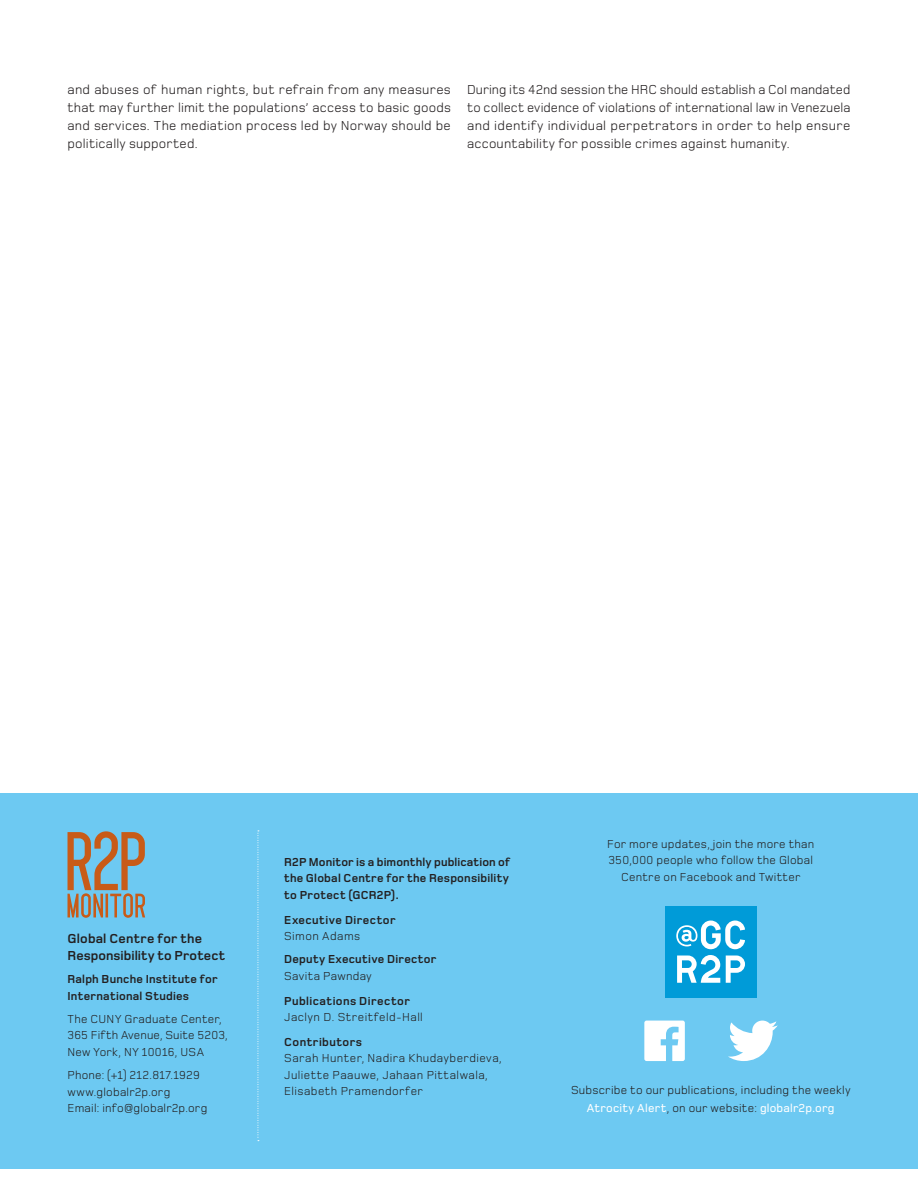
<style>
.page{position:relative;width:918px;height:1188px;background:#fff}
.page>*{position:absolute;margin:0;border:0;box-sizing:border-box;transform-origin:0 0}
.t1{font:13.5px/18px "Foundry Monoline";letter-spacing:.015em;color:#231f20;text-align:justify}
.t2{font:700 13.5px/16.5px "Foundry Monoline";letter-spacing:.01em;color:#231f20}
.t3{font:12px/16.5px "Foundry Monoline";letter-spacing:.025em;color:#231f20}
.t4{font:700 12px/16.5px "Foundry Monoline";letter-spacing:.02em;color:#231f20}
.t5{font:700 12px "Foundry Monoline";letter-spacing:.04em;color:#231f20}
.s1{font-weight:500;color:#fff}
</style>
<div class="page">
<div style="left:0;top:793px;width:918px;height:375px;background:#6dc9f2"></div>
<svg style="left:68px;top:831px;width:77px;height:87px"></svg>
<div style="left:665px;top:906px;width:92px;height:91px;background:#009bd8"></div>
<svg style="left:676px;top:921px;width:69px;height:28px"></svg>
<svg style="left:677px;top:955px;width:43px;height:28px"></svg>
<svg style="left:726px;top:956px;width:19px;height:27px"></svg>
<svg style="left:644px;top:1021px;width:41px;height:40px"></svg>
<svg style="left:728px;top:1021px;width:50px;height:40px"></svg>
<svg style="left:258px;top:831px;width:1px;height:310px"></svg>
<p class="t1" style="left:68px;top:80px;width:385px">and abuses of human rights, but refrain from any measures that may further limit the populations’ access to basic goods and services. The mediation process led by Norway should be politically supported.</p>
<p class="t1" style="left:467px;top:80px;width:385px">During its 42nd session the HRC should establish a CoI mandated to collect evidence of violations of international law in Venezuela and identify individual perpetrators in order to help ensure accountability for possible crimes against humanity.</p>
<p class="t2" style="left:68px;top:931px;width:159px">Global Centre for the<br>Responsibility to Protect</p>
<p class="t4" style="left:68px;top:971px;width:152px">Ralph Bunche Institute for<br>International Studies</p>
<p class="t3" style="left:68px;top:1010px;width:162px">The CUNY Graduate Center,<br>365 Fifth Avenue, Suite 5203,<br>New York, NY 10016, USA</p>
<p class="t3" style="left:68px;top:1067px;width:141px">Phone: (+1) 212.817.1929 www.globalr2p.org<br>Email: info@globalr2p.org</p>
<p class="t4" style="left:284px;top:854px;width:228px">R2P Monitor is a bimonthly publication of the Global Centre for the Responsibility to Protect (GCR2P).</p>
<p class="t4" style="left:284px;top:911px;width:113px">Executive Director</p>
<p class="t3" style="left:284px;top:928px;width:77px">Simon Adams</p>
<p class="t4" style="left:284px;top:951px;width:154px">Deputy Executive Director</p>
<p class="t3" style="left:284px;top:967px;width:89px">Savita Pawnday</p>
<p class="t4" style="left:284px;top:992px;width:127px">Publications Director</p>
<p class="t3" style="left:284px;top:1009px;width:140px">Jaclyn D. Streitfeld-Hall</p>
<p class="t5" style="left:284px;top:1035px;width:79px">Contributors</p>
<p class="t3" style="left:284px;top:1050px;width:219px">Sarah Hunter, Nadira Khudayberdieva,<br>Juliette Paauwe, Jahaan Pittalwala,<br>Elisabeth Pramendorfer</p>
<p class="t3" style="left:607px;top:835px;width:209px;text-align:center">For more updates, join the more than<br>350,000 people who follow the Global<br>Centre on Facebook and Twitter</p>
<p class="t3" style="left:571px;top:1081px;width:281px;line-height:18px;text-align:center">Subscribe to our publications, including the weekly<br><span class="s1">Atrocity Alert</span>, on our website: <span class="s1">globalr2p.org</span></p>
</div>
